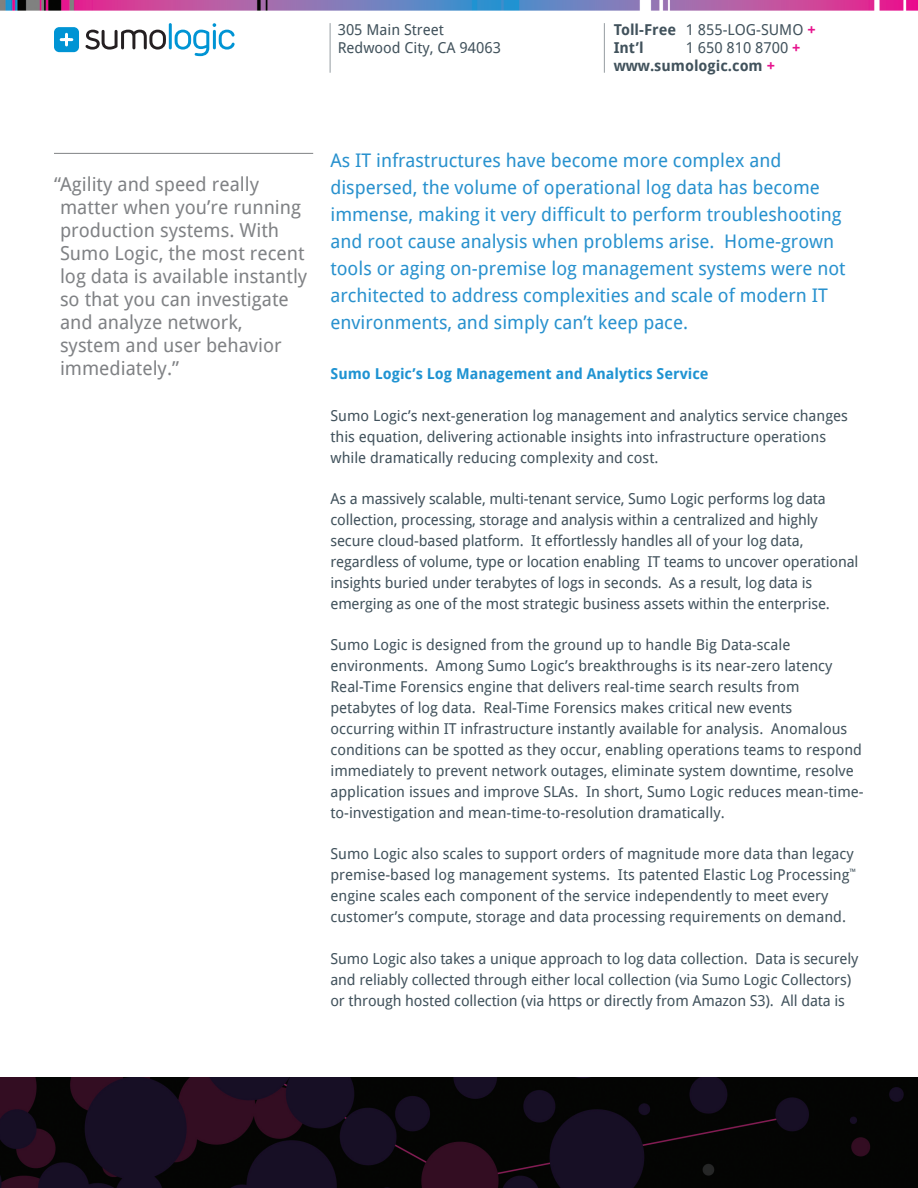
<style>
.page{position:relative;width:918px;height:1188px;background:#fff}
.page>*{position:absolute;margin:0;border:0;box-sizing:border-box;transform-origin:0 0}
.Side_Quote{font:19.2px/23px "Droid Sans";color:#808285}
.Introduction_Copy{font:18.75px/27px "Droid Sans";color:#2891ce}
.Body_Text{font:15px/21px "Droid Sans";color:#41525c}
.Content_Headline{font:700 15px "Droid Sans";color:#1f93d2}
.t1{font:700 15px "Droid Sans";color:#41525c}
.s1{font-weight:700}
.s2{font-weight:700;color:#e7148e}
.s3{color:#e7148e}
</style>
<div class="page">
<div style="left:54px;top:27px;width:25px;height:25px;background:#0094d4;border-radius:5px"></div>
<svg style="left:85px;top:30px;width:81px;height:20px"></svg>
<hr style="left:169px;top:23px;width:3px;height:26px;background:#0094d4">
<svg style="left:175px;top:23px;width:60px;height:33px"></svg>
<svg style="left:60px;top:33px;width:13px;height:13px"></svg>
<img style="left:0;top:0;width:918px;height:11px">
<hr style="left:604px;top:23px;width:1px;height:50px;background:#959ca1">
<hr style="left:330px;top:23px;width:1px;height:50px;background:#959ca1">
<img style="left:0;top:1078px;width:918px;height:110px">
<hr style="left:54px;top:153px;width:259px;height:1px;background:#808285">
<p class="Body_Text" style="left:338px;top:19px;width:108px">305 Main Street</p>
<p class="Body_Text" style="left:338px;top:37px;width:165px">Redwood City, CA 94063</p>
<p class="Body_Text" style="left:614px;top:19px;width:203px"><span class="s1">Toll-Free</span> 1 855-LOG-SUMO <span class="s2">+</span></p>
<p class="t1" style="left:614px;top:38px;width:31px">Int’l</p>
<p class="Body_Text" style="left:686px;top:37px;width:116px">1 650 810 8700 <span class="s2">+</span></p>
<p class="t1" style="left:614px;top:56px;width:163px">www.sumologic.com <span class="s3">+</span></p>
<p class="Side_Quote" style="left:60px;top:173px;width:249px;text-indent:-6px">“Agility and speed really matter when you’re running production systems. With<br>Sumo Logic, the most recent log data is available instantly so that you can investigate and analyze network, system and user behavior immediately.”</p>
<p class="Introduction_Copy" style="left:330px;top:147px;width:517px">As IT infrastructures have become more complex and dispersed, the volume of operational log data has become immense, making it very difficult to perform troubleshooting and root cause analysis when problems arise. Home-grown tools or aging on-premise log management systems were not architected to address complexities and scale of modern IT environments, and simply can’t keep pace.</p>
<p class="Content_Headline" style="left:330px;top:364px;width:380px">Sumo Logic’s Log Management and Analytics Service</p>
<p class="Body_Text" style="left:330px;top:405px;width:519px">Sumo Logic’s next-generation log management and analytics service changes this equation, delivering actionable insights into infrastructure operations while dramatically reducing complexity and cost.</p>
<p class="Body_Text" style="left:330px;top:488px;width:529px">As a massively scalable, multi-tenant service, Sumo Logic performs log data collection, processing, storage and analysis within a centralized and highly secure cloud-based platform. It effortlessly handles all of your log data, regardless of volume, type or location enabling IT teams to uncover operational insights buried under terabytes of logs in seconds. As a result, log data is emerging as one of the most strategic business assets within the enterprise.</p>
<p class="Body_Text" style="left:330px;top:634px;width:535px">Sumo Logic is designed from the ground up to handle Big Data-scale environments. Among Sumo Logic’s breakthroughs is its near-zero latency Real-Time Forensics engine that delivers real-time search results from petabytes of log data. Real-Time Forensics makes critical new events<br>occurring within IT infrastructure instantly available for analysis. Anomalous conditions can be spotted as they occur, enabling operations teams to respond immediately to prevent network outages, eliminate system downtime, resolve application issues and improve SLAs. In short, Sumo Logic reduces mean-time&shy;to-investigation and mean-time-to-resolution dramatically.</p>
<p class="Body_Text" style="left:330px;top:844px;width:527px">Sumo Logic also scales to support orders of magnitude more data than legacy premise-based log management systems. Its patented Elastic Log Processing<sup>™ </sup>engine scales each component of the service independently to meet every customer’s compute, storage and data processing requirements on demand.</p>
<p class="Body_Text" style="left:330px;top:948px;width:529px">Sumo Logic also takes a unique approach to log data collection. Data is securely and reliably collected through either local collection (via Sumo Logic Collectors) or through hosted collection (via https or directly from Amazon S3). All data is</p>
</div>
